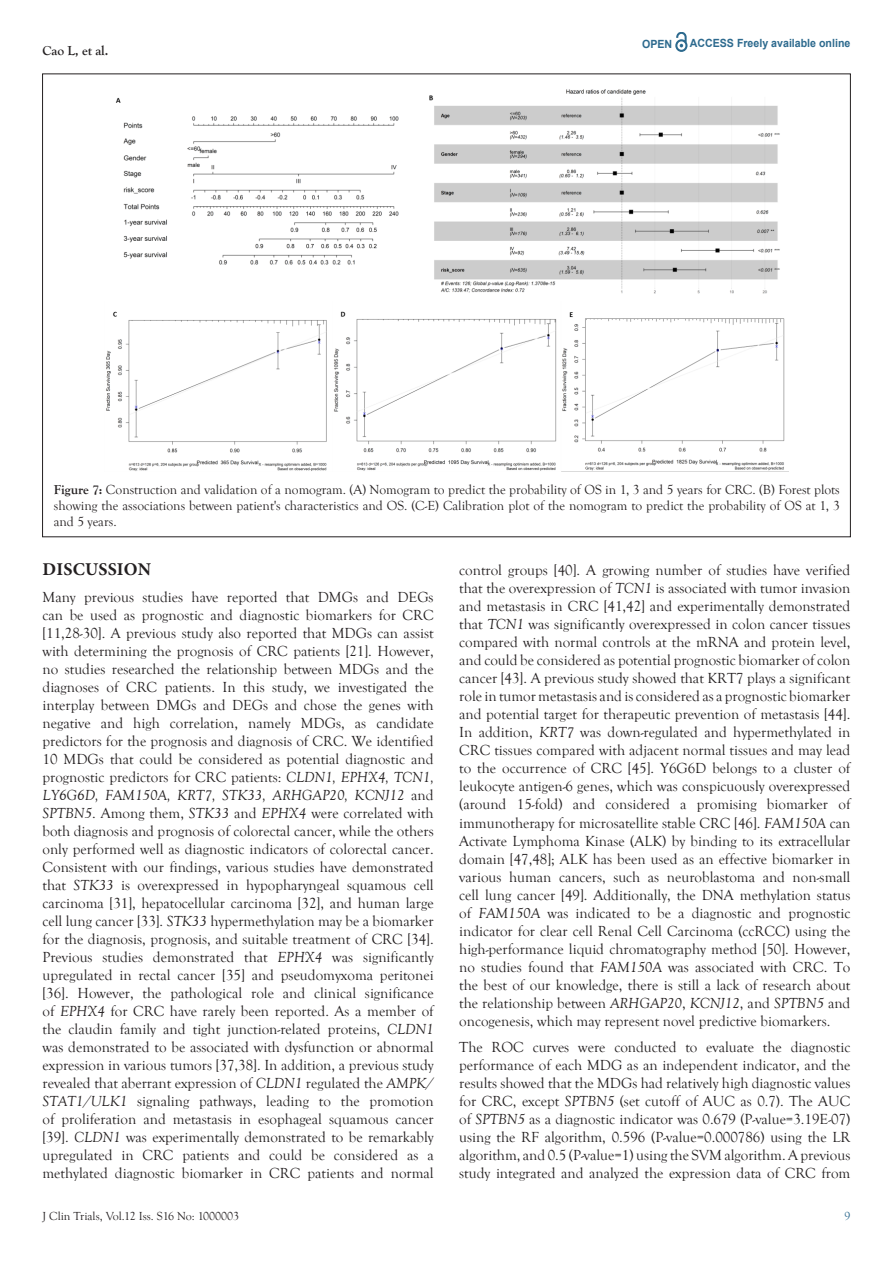
<style>
.page{position:relative;width:893px;height:1263px;background:#fff}
.page>*{position:absolute;margin:0;border:0;box-sizing:border-box;transform-origin:0 0}
.Side_hedding{font:700 18px "Minion Pro";letter-spacing:.01em;color:#231f20}
.Sub-Side_hedding{font:15px/18px "Goudy Old Style T";color:#231f20;text-align:justify}
.t1{font:13.5px/16.2px "Goudy Old Style T";color:#231f20;text-align:justify}
.t2{font:700 13.5px "Goudy Old Style T";color:#231f20}
.t3{font:12px "Goudy Old Style T";color:#231f20}
.t4{font:12px "Goudy Old Style T";color:#2d6a8f}
.t5{font:700 11.25px "Arial";color:#2d6a8e;scale:.94 1}
.s1{font-weight:700}
.s2{font-style:italic}
</style>
<div class="page">
<svg style="left:675px;top:32px;width:12px;height:20px"></svg>
<img style="left:106px;top:89px;width:679px;height:382px">
<p class="t2" style="left:43px;top:43px;width:67px">Cao L, et al.</p>
<p class="t5" style="left:642px;top:37px;width:34px">OPEN</p>
<p class="t5" style="left:690px;top:36px;width:172px">ACCESS Freely available online</p>
<p class="t1" style="left:54px;top:481px;width:787px"><span class="s1">Figure 7:</span> Construction and validation of a nomogram. (A) Nomogram to predict the probability of OS in 1, 3 and 5 years for CRC. (B) Forest plots showing the associations between patient's characteristics and OS. (C-E) Calibration plot of the nomogram to predict the probability of OS at 1, 3 and 5 years.</p>
<p class="Side_hedding" style="left:43px;top:557px;width:110px">DISCUSSION</p>
<p class="Sub-Side_hedding" style="left:43px;top:588px;width:393px">Many previous studies have reported that DMGs and DEGs can be used as prognostic and diagnostic biomarkers for CRC [11,28-30]. A previous study also reported that MDGs can assist with determining the prognosis of CRC patients [21]. However, no studies researched the relationship between MDGs and the diagnoses of CRC patients. In this study, we investigated the interplay between DMGs and DEGs and chose the genes with negative and high correlation, namely MDGs, as candidate predictors for the prognosis and diagnosis of CRC. We identified 10 MDGs that could be considered as potential diagnostic and prognostic predictors for CRC patients: <span class="s2">CLDN1, EPHX4, TCN1, LY6G6D, FAM150A, KRT7, STK33, ARHGAP20, KCNJ12</span> and <span class="s2">SPTBN5</span>. Among them, <span class="s2">STK33</span> and <span class="s2">EPHX4</span> were correlated with both diagnosis and prognosis of colorectal cancer, while the others only performed well as diagnostic indicators of colorectal cancer.<br>Consistent with our findings, various studies have demonstrated that <span class="s2">STK33</span> is overexpressed in hypopharyngeal squamous cell carcinoma [31], hepatocellular carcinoma [32], and human large cell lung cancer [33]. <span class="s2">STK33</span> hypermethylation may be a biomarker for the diagnosis, prognosis, and suitable treatment of CRC [34].<br>Previous studies demonstrated that <span class="s2">EPHX4</span> was significantly upregulated in rectal cancer [35] and pseudomyxoma peritonei [36]. However, the pathological role and clinical significance of <span class="s2">EPHX4</span> for CRC have rarely been reported. As a member of the claudin family and tight junction-related proteins, <span class="s2">CLDN1 </span>was demonstrated to be associated with dysfunction or abnormal expression in various tumors [37,38]. In addition, a previous study revealed that aberrant expression of <span class="s2">CLDN1</span> regulated the <span class="s2">AMPK/ STAT1/ULK1</span> signaling pathways, leading to the promotion of proliferation and metastasis in esophageal squamous cancer [39]. <span class="s2">CLDN1</span> was experimentally demonstrated to be remarkably upregulated in CRC patients and could be considered as a methylated diagnostic biomarker in CRC patients and normal</p>
<p class="Sub-Side_hedding" style="left:459px;top:562px;width:393px">control groups [40]. A growing number of studies have verified that the overexpression of <span class="s2">TCN1</span> is associated with tumor invasion and metastasis in CRC [41,42] and experimentally demonstrated that <span class="s2">TCN1</span> was significantly overexpressed in colon cancer tissues compared with normal controls at the mRNA and protein level, and could be considered as potential prognostic biomarker of colon cancer [43]. A previous study showed that KRT7 plays a significant role in tumor metastasis and is considered as a prognostic biomarker and potential target for therapeutic prevention of metastasis [44].<br>In addition, <span class="s2">KRT7</span> was down-regulated and hypermethylated in CRC tissues compared with adjacent normal tissues and may lead to the occurrence of CRC [45]. Y6G6D belongs to a cluster of leukocyte antigen-6 genes, which was conspicuously overexpressed (around 15-fold) and considered a promising biomarker of immunotherapy for microsatellite stable CRC [46]. <span class="s2">FAM150A</span> can Activate Lymphoma Kinase (ALK) by binding to its extracellular domain [47,48]; ALK has been used as an effective biomarker in various human cancers, such as neuroblastoma and non-small cell lung cancer [49]. Additionally, the DNA methylation status of <span class="s2">FAM150A</span> was indicated to be a diagnostic and prognostic indicator for clear cell Renal Cell Carcinoma (ccRCC) using the high-performance liquid chromatography method [50]. However, no studies found that <span class="s2">FAM150A</span> was associated with CRC. To the best of our knowledge, there is still a lack of research about the relationship between <span class="s2">ARHGAP20</span>, <span class="s2">KCNJ12</span>, and <span class="s2">SPTBN5</span> and oncogenesis, which may represent novel predictive biomarkers.</p>
<p class="Sub-Side_hedding" style="left:459px;top:1038px;width:393px">The ROC curves were conducted to evaluate the diagnostic performance of each MDG as an independent indicator, and the results showed that the MDGs had relatively high diagnostic values for CRC, except <span class="s2">SPTBN5</span> (set cutoff of AUC as 0.7). The AUC of <span class="s2">SPTBN5</span> as a diagnostic indicator was 0.679 (P-value=3.19E-07) using the RF algorithm, 0.596 (P-value=0.000786) using the LR algorithm, and 0.5 (P-value=1) using the SVM algorithm. A previous study integrated and analyzed the expression data of CRC from</p>
<p class="t3" style="left:43px;top:1210px;width:198px">J Clin Trials, Vol.12 Iss. S16 No: 1000003</p>
<p class="t4" style="left:844px;top:1210px;width:7px">9</p>
</div>
